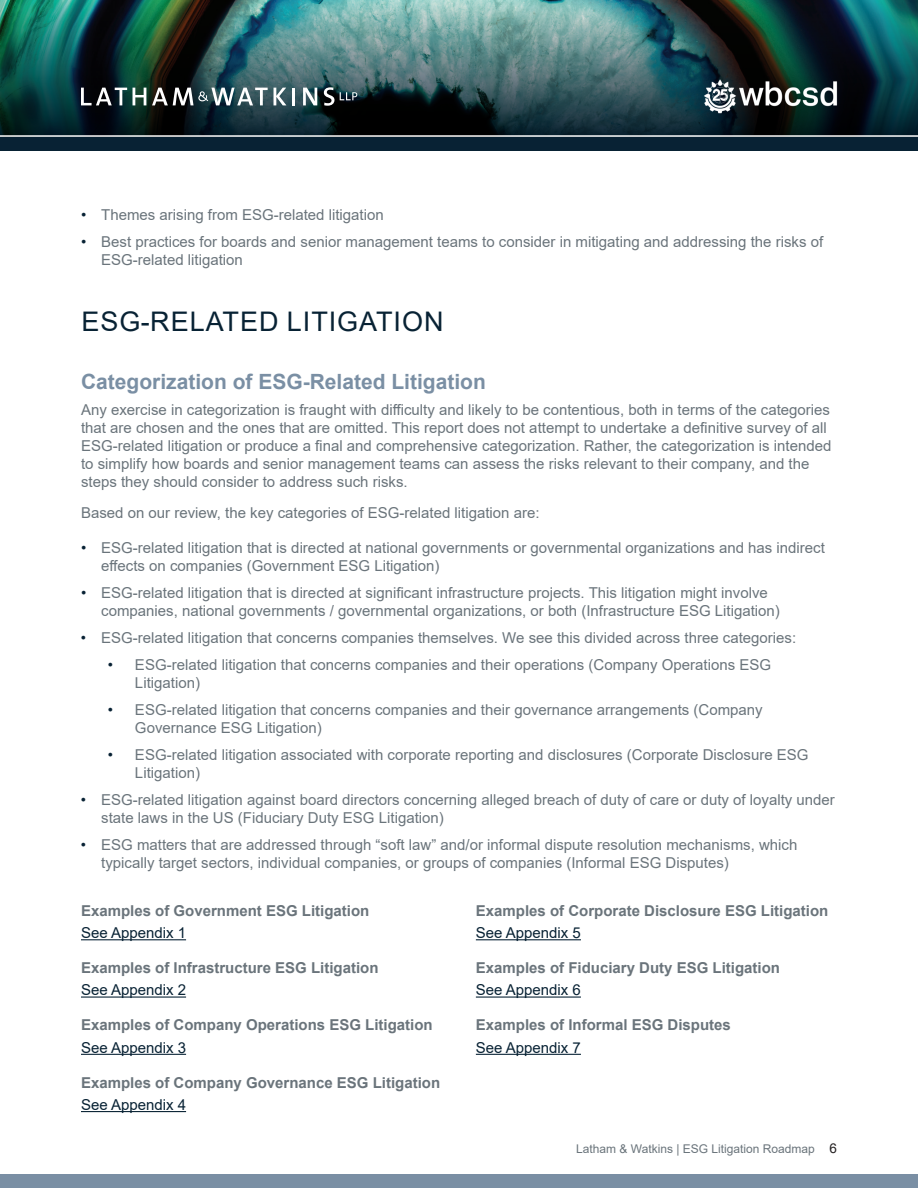
<style>
.page{position:relative;width:918px;height:1188px;background:#fff}
.page>*{position:absolute;margin:0;border:0;box-sizing:border-box;transform-origin:0 0}
.t1{font:27px "Arial";letter-spacing:.035em;color:#082234}
.t2{font:700 21px "Arial";color:#7a8fa4}
.t3{font:15px/18px "Arial";color:#6a747b}
.t4{font:700 15px "Arial";color:#6a747b}
.t5{font:15px "Arial";color:#082234}
.t6{font:12px "Arial";color:#6a747b}
.s1{color:#082234}
.s2{font-size:13.5px;color:#231f20}
</style>
<div class="page">
<img style="left:0;top:0;width:918px;height:135px">
<div style="left:0;top:137px;width:918px;height:13px;background:#082234"></div>
<div style="left:0;top:1174px;width:918px;height:14px;background:#7a8fa4"></div>
<svg style="left:133px;top:88px;width:13px;height:17px"></svg>
<svg style="left:81px;top:88px;width:46px;height:17px"></svg>
<svg style="left:324px;top:87px;width:10px;height:19px"></svg>
<svg style="left:303px;top:88px;width:14px;height:17px"></svg>
<hr style="left:292px;top:88px;width:3px;height:17px;background:#fff">
<svg style="left:274px;top:88px;width:12px;height:17px"></svg>
<svg style="left:152px;top:88px;width:116px;height:17px"></svg>
<svg style="left:340px;top:92px;width:17px;height:8px"></svg>
<img style="left:692px;top:74px;width:156px;height:42px">
<hr style="left:81px;top:939px;width:105px;height:1px;background:#082234">
<hr style="left:81px;top:997px;width:105px;height:1px;background:#082234">
<hr style="left:81px;top:1054px;width:105px;height:1px;background:#082234">
<hr style="left:81px;top:1111px;width:105px;height:1px;background:#082234">
<hr style="left:476px;top:939px;width:105px;height:1px;background:#082234">
<hr style="left:476px;top:997px;width:105px;height:1px;background:#082234">
<hr style="left:476px;top:1054px;width:105px;height:1px;background:#082234">
<p class="t3" style="left:81px;top:206px;width:304px"><span class="s1">•</span> Themes arising from ESG-related litigation</p>
<p class="t3" style="left:101px;top:233px;width:723px;text-indent:-20px"><span class="s1">•</span> Best practices for boards and senior management teams to consider in mitigating and addressing the risks of<br>ESG-related litigation</p>
<h1 class="t1" style="left:81px;top:302px;width:364px">ESG-RELATED LITIGATION</h1>
<h2 class="t2" style="left:81px;top:367px;width:406px">Categorization of ESG-Related Litigation</h2>
<p class="t3" style="left:81px;top:401px;width:752px">Any exercise in categorization is fraught with difficulty and likely to be contentious, both in terms of the categories that are chosen and the ones that are omitted. This report does not attempt to undertake a definitive survey of all ESG-related litigation or produce a final and comprehensive categorization. Rather, the categorization is intended to simplify how boards and senior management teams can assess the risks relevant to their company, and the steps they should consider to address such risks.</p>
<p class="t3" style="left:81px;top:504px;width:460px">Based on our review, the key categories of ESG-related litigation are:</p>
<p class="t3" style="left:101px;top:539px;width:725px;text-indent:-20px"><span class="s1">•</span> ESG-related litigation that is directed at national governments or governmental organizations and has indirect effects on companies (Government ESG Litigation)</p>
<p class="t3" style="left:101px;top:584px;width:680px;text-indent:-20px"><span class="s1">•</span> ESG-related litigation that is directed at significant infrastructure projects. This litigation might involve companies, national governments / governmental organizations, or both (Infrastructure ESG Litigation)</p>
<p class="t3" style="left:81px;top:629px;width:717px"><span class="s1">•</span> ESG-related litigation that concerns companies themselves. We see this divided across three categories:</p>
<p class="t3" style="left:135px;top:656px;width:638px;text-indent:-27px"><span class="s1">•</span> ESG-related litigation that concerns companies and their operations (Company Operations ESG<br>Litigation)</p>
<p class="t3" style="left:135px;top:701px;width:629px;text-indent:-27px"><span class="s1">•</span> ESG-related litigation that concerns companies and their governance arrangements (Company<br>Governance ESG Litigation)</p>
<p class="t3" style="left:135px;top:746px;width:675px;text-indent:-27px"><span class="s1">•</span> ESG-related litigation associated with corporate reporting and disclosures (Corporate Disclosure ESG<br>Litigation)</p>
<p class="t3" style="left:101px;top:791px;width:735px;text-indent:-20px"><span class="s1">•</span> ESG-related litigation against board directors concerning alleged breach of duty of care or duty of loyalty under state laws in the US (Fiduciary Duty ESG Litigation)</p>
<p class="t3" style="left:101px;top:836px;width:698px;text-indent:-20px"><span class="s1">•</span> ESG matters that are addressed through “soft law” and/or informal dispute resolution mechanisms, which typically target sectors, individual companies, or groups of companies (Informal ESG Disputes)</p>
<p class="t4" style="left:81px;top:900px;width:290px">Examples of Government ESG Litigation</p>
<p class="t5" style="left:81px;top:923px;width:107px">See Appendix 1</p>
<p class="t4" style="left:81px;top:957px;width:299px">Examples of Infrastructure ESG Litigation</p>
<p class="t5" style="left:81px;top:980px;width:107px">See Appendix 2</p>
<p class="t4" style="left:81px;top:1015px;width:353px">Examples of Company Operations ESG Litigation</p>
<p class="t5" style="left:81px;top:1037px;width:107px">See Appendix 3</p>
<p class="t4" style="left:81px;top:1072px;width:361px">Examples of Company Governance ESG Litigation</p>
<p class="t5" style="left:81px;top:1094px;width:107px">See Appendix 4</p>
<p class="t4" style="left:476px;top:900px;width:354px">Examples of Corporate Disclosure ESG Litigation</p>
<p class="t5" style="left:476px;top:923px;width:107px">See Appendix 5</p>
<p class="t4" style="left:476px;top:957px;width:306px">Examples of Fiduciary Duty ESG Litigation</p>
<p class="t5" style="left:476px;top:980px;width:107px">See Appendix 6</p>
<p class="t4" style="left:476px;top:1015px;width:257px">Examples of Informal ESG Disputes</p>
<p class="t5" style="left:476px;top:1037px;width:107px">See Appendix 7</p>
<p class="t6" style="left:576px;top:1140px;width:262px">Latham &amp; Watkins | ESG Litigation Roadmap <span class="s2">6</span></p>
</div>
